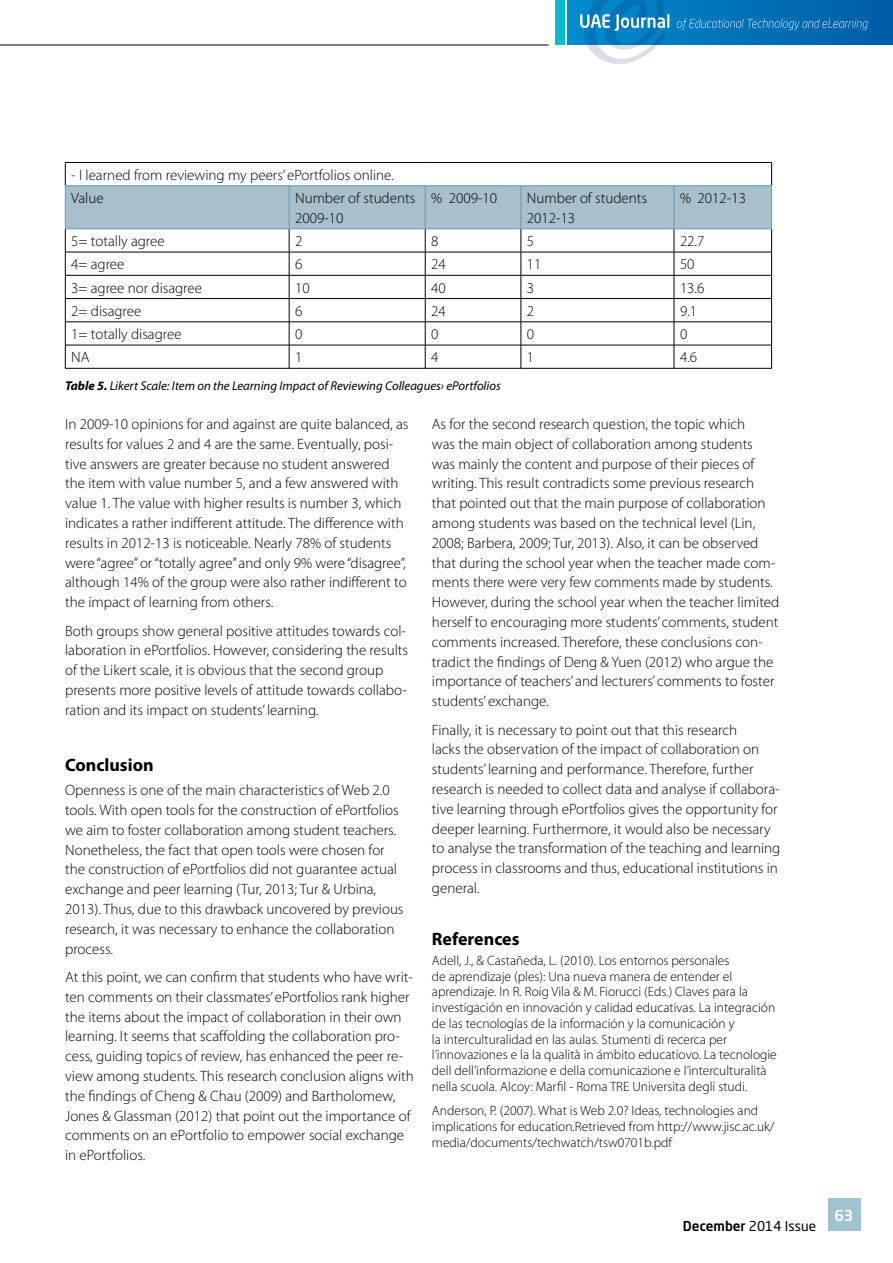
<style>
.page{position:relative;width:893px;height:1263px;background:#fff}
.page>*{position:absolute;margin:0;border:0;box-sizing:border-box;transform-origin:0 0}
.t1{font:700 18px "Myriad Pro";color:#000}
.t2{font:300 15px/19.8px "Myriad Pro";color:#000}
.t3{font:500 15px "Neo Sans Std";color:#fff}
.t4{font:300 13.5px/15.8px "Myriad Pro";color:#000}
.t5{font:13.5px "Neo Sans Std";color:#000}
.t6{font:italic 12.75px "Myriad Pro";color:#000}
.s1{font-weight:700}
.s2{font-weight:500}
</style>
<div class="page">
<hr style="left:65px;top:162px;width:224px;height:1px;background:#000">
<hr style="left:289px;top:162px;width:136px;height:1px;background:#000">
<hr style="left:425px;top:162px;width:96px;height:1px;background:#000">
<hr style="left:521px;top:162px;width:153px;height:1px;background:#000">
<hr style="left:674px;top:162px;width:98px;height:1px;background:#000">
<svg style="left:65px;top:163px;width:707px;height:205px"></svg>
<hr style="left:65px;top:368px;width:224px;height:1px;background:#000">
<hr style="left:289px;top:368px;width:136px;height:1px;background:#000">
<hr style="left:425px;top:368px;width:96px;height:1px;background:#000">
<hr style="left:521px;top:368px;width:153px;height:1px;background:#000">
<hr style="left:674px;top:368px;width:98px;height:1px;background:#000">
<hr style="left:65px;top:185px;width:224px;height:1px;background:#619bae">
<hr style="left:65px;top:186px;width:1px;height:43px;background:#619bae">
<hr style="left:65px;top:229px;width:224px;height:1px;background:#619bae">
<hr style="left:289px;top:185px;width:136px;height:1px;background:#619bae">
<hr style="left:289px;top:186px;width:1px;height:43px;background:#619bae">
<hr style="left:289px;top:229px;width:136px;height:1px;background:#619bae">
<hr style="left:425px;top:185px;width:96px;height:1px;background:#619bae">
<hr style="left:425px;top:186px;width:1px;height:43px;background:#619bae">
<hr style="left:425px;top:229px;width:96px;height:1px;background:#619bae">
<hr style="left:521px;top:185px;width:153px;height:1px;background:#619bae">
<hr style="left:521px;top:186px;width:1px;height:43px;background:#619bae">
<hr style="left:521px;top:229px;width:153px;height:1px;background:#619bae">
<hr style="left:674px;top:185px;width:98px;height:1px;background:#619bae">
<hr style="left:674px;top:186px;width:1px;height:43px;background:#619bae">
<hr style="left:771px;top:186px;width:1px;height:43px;background:#619bae">
<hr style="left:674px;top:229px;width:98px;height:1px;background:#619bae">
<svg style="left:568px;top:0;width:325px;height:45px;background:#006eb4"></svg>
<div style="left:555px;top:0;width:9px;height:45px;background:#00bdcf"></div>
<svg style="left:580px;top:0;width:89px;height:64px"></svg>
<svg style="left:677px;top:19px;width:191px;height:11px;background:#2080bd"></svg>
<hr style="left:0;top:45px;width:549px;height:1px;background:#000">
<div style="left:827px;top:1198px;width:33px;height:33px;background:#a0c3ce"></div>
<p class="t2" style="left:71px;top:163px;width:324px;line-height:23.2px">- I learned from reviewing my peers’ ePortfolios online.<br>Value</p>
<p class="t2" style="left:295px;top:188px;width:122px">Number of students<br>2009-10</p>
<p class="t2" style="left:431px;top:188px;width:68px">% 2009-10</p>
<p class="t2" style="left:527px;top:188px;width:122px">Number of students<br>2012-13</p>
<p class="t2" style="left:680px;top:188px;width:68px">% 2012-13</p>
<p class="t2" style="left:71px;top:231px;width:95px">5= totally agree</p>
<p class="t2" style="left:295px;top:231px;width:9px">2</p>
<p class="t2" style="left:431px;top:231px;width:9px">8</p>
<p class="t2" style="left:527px;top:231px;width:9px">5</p>
<p class="t2" style="left:680px;top:231px;width:26px">22.7</p>
<p class="t2" style="left:71px;top:255px;width:55px">4= agree</p>
<p class="t2" style="left:295px;top:255px;width:9px">6</p>
<p class="t2" style="left:431px;top:255px;width:16px">24</p>
<p class="t2" style="left:527px;top:255px;width:16px">11</p>
<p class="t2" style="left:680px;top:255px;width:16px">50</p>
<p class="t2" style="left:71px;top:278px;width:132px">3= agree nor disagree</p>
<p class="t2" style="left:295px;top:278px;width:16px">10</p>
<p class="t2" style="left:431px;top:278px;width:16px">40</p>
<p class="t2" style="left:527px;top:278px;width:9px">3</p>
<p class="t2" style="left:680px;top:278px;width:26px">13.6</p>
<p class="t2" style="left:71px;top:301px;width:72px">2= disagree</p>
<p class="t2" style="left:295px;top:301px;width:9px">6</p>
<p class="t2" style="left:431px;top:301px;width:16px">24</p>
<p class="t2" style="left:527px;top:301px;width:9px">2</p>
<p class="t2" style="left:680px;top:301px;width:19px">9.1</p>
<p class="t2" style="left:71px;top:324px;width:112px">1= totally disagree</p>
<p class="t2" style="left:295px;top:324px;width:9px">0</p>
<p class="t2" style="left:431px;top:324px;width:9px">0</p>
<p class="t2" style="left:527px;top:324px;width:9px">0</p>
<p class="t2" style="left:680px;top:324px;width:9px">0</p>
<p class="t2" style="left:71px;top:348px;width:20px">NA</p>
<p class="t2" style="left:295px;top:348px;width:9px">1</p>
<p class="t2" style="left:431px;top:348px;width:9px">4</p>
<p class="t2" style="left:527px;top:348px;width:9px">1</p>
<p class="t2" style="left:680px;top:348px;width:19px">4.6</p>
<p class="t6" style="left:65px;top:378px;width:437px"><span class="s1">Table 5.</span> Likert Scale: Item on the Learning Impact of Reviewing Colleagues› ePortfolios</p>
<p class="t2" style="left:65px;top:414px;width:345px">In 2009-10 opinions for and against are quite balanced, as results for values 2 and 4 are the same. Eventually, posi&shy;tive answers are greater because no student answered the item with value number 5, and a few answered with value 1. The value with higher results is number 3, which indicates a rather indifferent attitude. The difference with results in 2012-13 is noticeable. Nearly 78% of students were “agree” or “totally agree” and only 9% were “disagree”, although 14% of the group were also rather indifferent to the impact of learning from others.</p>
<p class="t2" style="left:65px;top:621px;width:344px">Both groups show general positive attitudes towards col&shy;laboration in ePortfolios. However, considering the results of the Likert scale, it is obvious that the second group presents more positive levels of attitude towards collabo&shy;ration and its impact on students’ learning.</p>
<p class="t1" style="left:65px;top:753px;width:90px">Conclusion</p>
<p class="t2" style="left:65px;top:780px;width:340px">Openness is one of the main characteristics of Web 2.0 tools. With open tools for the construction of ePortfolios we aim to foster collaboration among student teachers.<br>Nonetheless, the fact that open tools were chosen for the construction of ePortfolios did not guarantee actual exchange and peer learning (Tur, 2013; Tur &amp; Urbina, 2013). Thus, due to this drawback uncovered by previous research, it was necessary to enhance the collaboration process.</p>
<p class="t2" style="left:65px;top:967px;width:350px">At this point, we can confirm that students who have writ&shy;ten comments on their classmates’ ePortfolios rank higher the items about the impact of collaboration in their own learning. It seems that scaffolding the collaboration pro&shy;cess, guiding topics of review, has enhanced the peer re&shy;view among students. This research conclusion aligns with the findings of Cheng &amp; Chau (2009) and Bartholomew, Jones &amp; Glassman (2012) that point out the importance of comments on an ePortfolio to empower social exchange in ePortfolios.</p>
<p class="t2" style="left:432px;top:414px;width:349px">As for the second research question, the topic which<br>was the main object of collaboration among students was mainly the content and purpose of their pieces of writing. This result contradicts some previous research that pointed out that the main purpose of collaboration among students was based on the technical level (Lin, 2008; Barbera, 2009; Tur, 2013). Also, it can be observed that during the school year when the teacher made com&shy;ments there were very few comments made by students.<br>However, during the school year when the teacher limited herself to encouraging more students’ comments, student comments increased. Therefore, these conclusions con&shy;tradict the findings of Deng &amp; Yuen (2012) who argue the importance of teachers’ and lecturers’ comments to foster students’ exchange.</p>
<p class="t2" style="left:432px;top:720px;width:350px">Finally, it is necessary to point out that this research<br>lacks the observation of the impact of collaboration on students’ learning and performance. Therefore, further research is needed to collect data and analyse if collabora&shy;tive learning through ePortfolios gives the opportunity for deeper learning. Furthermore, it would also be necessary to analyse the transformation of the teaching and learning process in classrooms and thus, educational institutions in general.</p>
<p class="t1" style="left:432px;top:927px;width:89px">References</p>
<p class="t4" style="left:432px;top:953px;width:346px">Adell, J., &amp; Castañeda, L. (2010). Los entornos personales<br>de aprendizaje (ples): Una nueva manera de entender el aprendizaje. In R. Roig Vila &amp; M. Fiorucci (Eds.) Claves para la investigación en innovación y calidad educativas. La integración de las tecnologías de la información y la comunicación y<br>la interculturalidad en las aulas. Stumenti di recerca per l’innovaziones e la la qualità in ámbito educatiovo. La tecnologie dell dell’informazione e della comunicazione e l’interculturalità nella scuola. Alcoy: Marfil - Roma TRE Universita degli studi.</p>
<p class="t4" style="left:432px;top:1103px;width:344px">Anderson, P. (2007). What is Web 2.0? Ideas, technologies and implications for education.Retrieved from http://www.jisc.ac.uk/ media/documents/techwatch/tsw0701b.pdf</p>
<p class="t5" style="left:683px;top:1218px;width:135px"><span class="s2">December</span> 2014 Issue</p>
<p class="t3" style="left:834px;top:1206px;width:20px">63</p>
</div>
